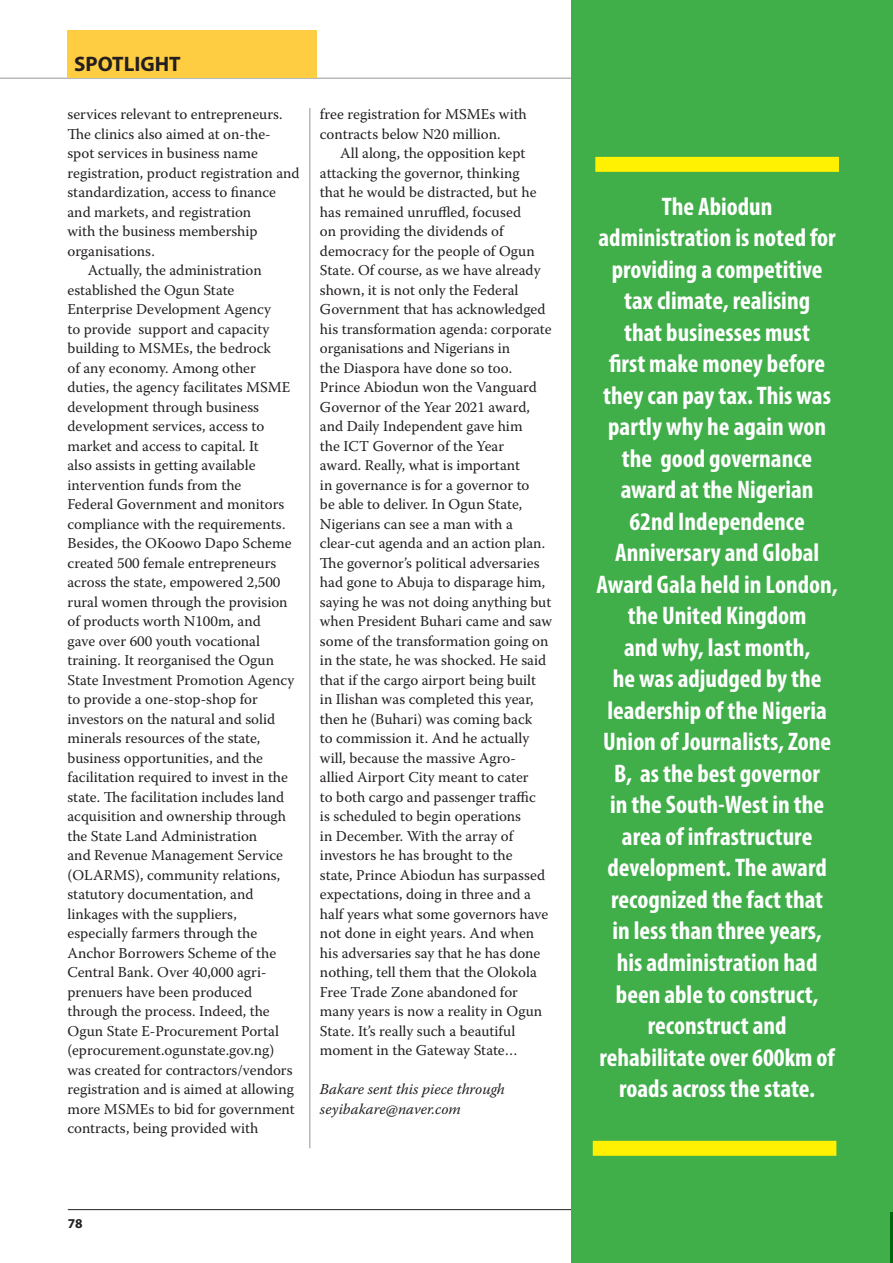
<style>
.page{position:relative;width:893px;height:1263px;background:#fff}
.page>*{position:absolute;margin:0;border:0;box-sizing:border-box;transform-origin:0 0}
.t1{font:700 condensed 25.5px/31.5px "Myriad Pro";color:#fff;text-align:center}
.t2{font:700 21px "Myriad Pro";color:#231f20}
.t3{font:15px/19.5px "Warnock Pro";color:#231f20}
.t4{font:italic 15px/19.5px "Warnock Pro";color:#231f20}
.t5{font:700 13.5px "Myriad Pro";color:#231f20}
</style>
<div class="page">
<hr style="left:68px;top:1209px;width:771px;height:1px;background:#231f20">
<hr style="left:0;top:78px;width:893px;height:1px;background:#939598">
<div style="left:68px;top:30px;width:249px;height:48px;background:#ffcd41"></div>
<div style="left:571px;top:0;width:322px;height:1263px;background:#40ae49"></div>
<div style="left:595px;top:157px;width:244px;height:15px;background:#fff101"></div>
<div style="left:593px;top:1141px;width:243px;height:15px;background:#fff101"></div>
<hr style="left:310px;top:108px;width:1px;height:1040px;background:#939598">
<hr style="left:890px;top:1213px;width:3px;height:50px;background:#093">
<h2 class="t2" style="left:74px;top:50px;width:108px">SPOTLIGHT</h2>
<p class="t3" style="left:68px;top:104px;width:217px">services relevant to entrepreneurs.</p>
<p class="t3" style="left:68px;top:124px;width:205px">The clinics also aimed at on-the-</p>
<p class="t3" style="left:68px;top:143px;width:192px">spot services in business name</p>
<p class="t3" style="left:68px;top:163px;width:234px">registration, product registration and</p>
<p class="t3" style="left:68px;top:182px;width:210px">standardization, access to finance</p>
<p class="t3" style="left:68px;top:202px;width:185px">and markets, and registration</p>
<p class="t3" style="left:68px;top:221px;width:192px">with the business membership</p>
<p class="t3" style="left:68px;top:241px;width:89px">organisations.</p>
<p class="t3" style="left:88px;top:260px;width:176px">Actually, the administration</p>
<p class="t3" style="left:68px;top:280px;width:168px">established the Ogun State</p>
<p class="t3" style="left:68px;top:299px;width:205px">Enterprise Development Agency</p>
<p class="t3" style="left:68px;top:319px;width:203px">to provide support and capacity</p>
<p class="t3" style="left:68px;top:338px;width:205px">building to MSMEs, the bedrock</p>
<p class="t3" style="left:68px;top:358px;width:190px">of any economy. Among other</p>
<p class="t3" style="left:68px;top:377px;width:224px">duties, the agency facilitates MSME</p>
<p class="t3" style="left:68px;top:397px;width:193px">development through business</p>
<p class="t3" style="left:68px;top:416px;width:198px">development services, access to</p>
<p class="t3" style="left:68px;top:436px;width:193px">market and access to capital. It</p>
<p class="t3" style="left:68px;top:455px;width:190px">also assists in getting available</p>
<p class="t3" style="left:68px;top:475px;width:175px">intervention funds from the</p>
<p class="t3" style="left:68px;top:494px;width:218px">Federal Government and monitors</p>
<p class="t3" style="left:68px;top:514px;width:219px">compliance with the requirements.</p>
<p class="t3" style="left:68px;top:533px;width:226px">Besides, the OKoowo Dapo Scheme</p>
<p class="t3" style="left:68px;top:553px;width:210px">created 500 female entrepreneurs</p>
<p class="t3" style="left:68px;top:572px;width:214px">across the state, empowered 2,500</p>
<p class="t3" style="left:68px;top:592px;width:222px">rural women through the provision</p>
<p class="t3" style="left:68px;top:611px;width:195px">of products worth N100m, and</p>
<p class="t3" style="left:68px;top:631px;width:194px">gave over 600 youth vocational</p>
<p class="t3" style="left:68px;top:650px;width:208px">training. It reorganised the Ogun</p>
<p class="t3" style="left:68px;top:670px;width:228px">State Investment Promotion Agency</p>
<p class="t3" style="left:68px;top:689px;width:192px">to provide a one-stop-shop for</p>
<p class="t3" style="left:68px;top:709px;width:209px">investors on the natural and solid</p>
<p class="t3" style="left:68px;top:728px;width:194px">minerals resources of the state,</p>
<p class="t3" style="left:68px;top:748px;width:197px">business opportunities, and the</p>
<p class="t3" style="left:68px;top:767px;width:222px">facilitation required to invest in the</p>
<p class="t3" style="left:68px;top:787px;width:218px">state. The facilitation includes land</p>
<p class="t3" style="left:68px;top:806px;width:220px">acquisition and ownership through</p>
<p class="t3" style="left:68px;top:826px;width:191px">the State Land Administration</p>
<p class="t3" style="left:68px;top:845px;width:217px">and Revenue Management Service</p>
<p class="t3" style="left:68px;top:865px;width:214px">(OLARMS), community relations,</p>
<p class="t3" style="left:68px;top:884px;width:188px">statutory documentation, and</p>
<p class="t3" style="left:68px;top:904px;width:171px">linkages with the suppliers,</p>
<p class="t3" style="left:68px;top:923px;width:191px">especially farmers through the</p>
<p class="t3" style="left:68px;top:943px;width:210px">Anchor Borrowers Scheme of the</p>
<p class="t3" style="left:68px;top:962px;width:201px">Central Bank. Over 40,000 agri-</p>
<p class="t3" style="left:68px;top:982px;width:186px">prenuers have been produced</p>
<p class="t3" style="left:68px;top:1001px;width:204px">through the process. Indeed, the</p>
<p class="t3" style="left:68px;top:1021px;width:213px">Ogun State E-Procurement Portal</p>
<p class="t3" style="left:68px;top:1040px;width:208px">(eprocurement.ogunstate.gov.ng)</p>
<p class="t3" style="left:68px;top:1060px;width:227px">was created for contractors/vendors</p>
<p class="t3" style="left:68px;top:1079px;width:228px">registration and is aimed at allowing</p>
<p class="t3" style="left:68px;top:1099px;width:229px">more MSMEs to bid for government</p>
<p class="t3" style="left:68px;top:1118px;width:192px">contracts, being provided with</p>
<p class="t3" style="left:320px;top:104px;width:208px">free registration for MSMEs with contracts below N20 million.</p>
<p class="t3" style="left:320px;top:143px;width:234px;text-indent:20px">All along, the opposition kept attacking the governor, thinking<br>that he would be distracted, but he has remained unruffled, focused<br>on providing the dividends of democracy for the people of Ogun State. Of course, as we have already shown, it is not only the Federal Government that has acknowledged his transformation agenda: corporate organisations and Nigerians in<br>the Diaspora have done so too.<br>Prince Abiodun won the Vanguard Governor of the Year 2021 award, and Daily Independent gave him<br>the ICT Governor of the Year<br>award. Really, what is important<br>in governance is for a governor to<br>be able to deliver. In Ogun State, Nigerians can see a man with a clear-cut agenda and an action plan.<br>The governor’s political adversaries had gone to Abuja to disparage him, saying he was not doing anything but when President Buhari came and saw some of the transformation going on in the state, he was shocked. He said that if the cargo airport being built in Ilishan was completed this year, then he (Buhari) was coming back<br>to commission it. And he actually will, because the massive Agro&shy;allied Airport City meant to cater<br>to both cargo and passenger traffic<br>is scheduled to begin operations<br>in December. With the array of investors he has brought to the<br>state, Prince Abiodun has surpassed expectations, doing in three and a half years what some governors have not done in eight years. And when his adversaries say that he has done nothing, tell them that the Olokola Free Trade Zone abandoned for many years is now a reality in Ogun State. It’s really such a beautiful moment in the Gateway State…</p>
<p class="t4" style="left:320px;top:1079px;width:186px">Bakare sent this piece through seyibakare@naver.com</p>
<p class="t5" style="left:68px;top:1214px;width:16px">78</p>
<p class="t1" style="left:597px;top:190px;width:243px">The Abiodun administration is noted for providing a competitive tax climate, realising<br>that businesses must<br>first make money before they can pay tax. This was partly why he again won the good governance award at the Nigerian<br>62nd Independence<br>Anniversary and Global<br>Award Gala held in London, the United Kingdom<br>and why, last month,<br>he was adjudged by the leadership of the Nigeria<br>Union of Journalists, Zone<br>B, as the best governor<br>in the South-West in the area of infrastructure development. The award recognized the fact that<br>in less than three years, his administration had been able to construct, reconstruct and rehabilitate over 600km of roads across the state.</p>
</div>
